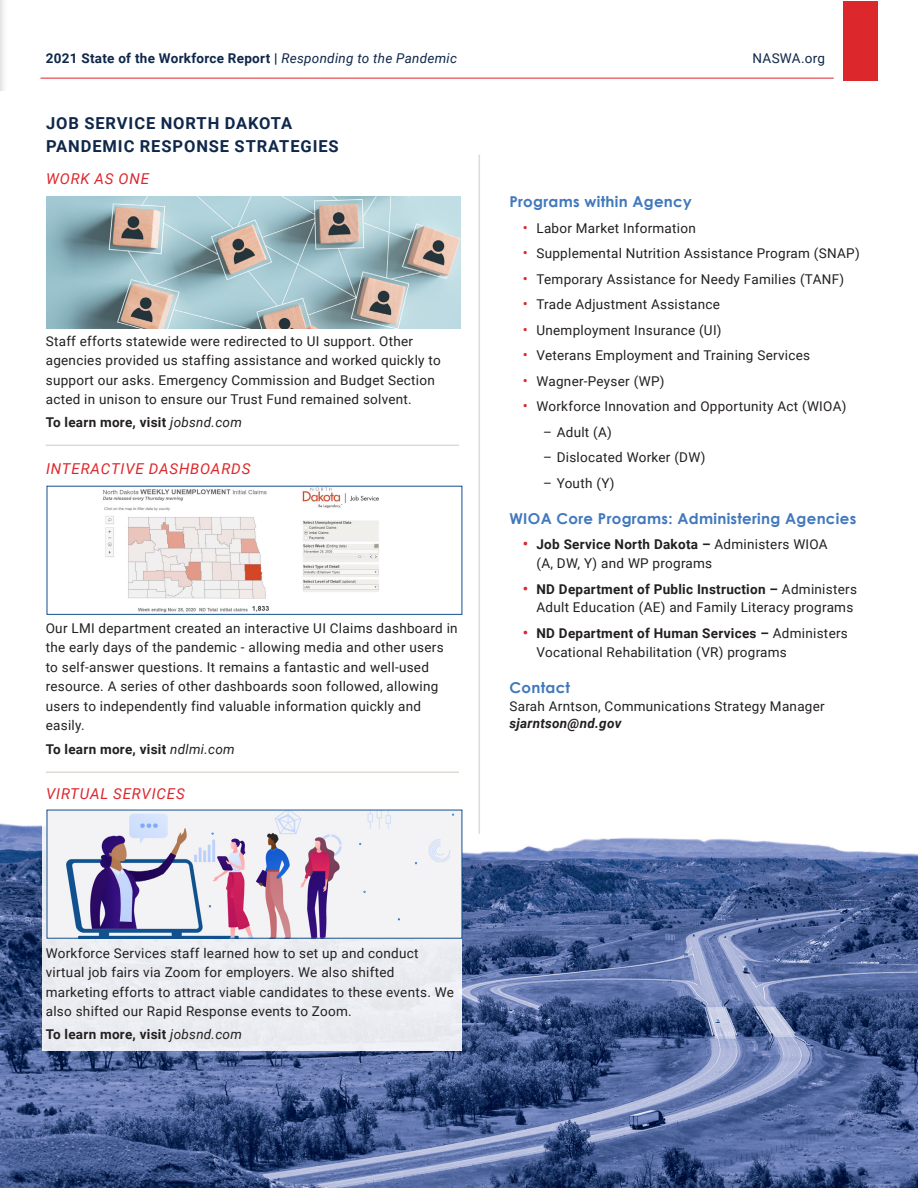
<style>
.page{position:relative;width:918px;height:1188px;background:#fff}
.page>*{position:absolute;margin:0;border:0;box-sizing:border-box;transform-origin:0 0}
.t1{font:700 16.5px "Roboto";letter-spacing:.055em;color:#0f274a}
.t2{font:700 15px "Century Gothic";letter-spacing:.02em;color:#4178bd}
.t3{font:italic 15px "Roboto";letter-spacing:.055em;color:#dc272d}
.Body_Copy{font:13.5px/19.5px "Roboto";letter-spacing:.02em;color:#231f20}
.Body_Copy-2{font:700 13.5px "Roboto";letter-spacing:.02em;color:#231f20}
.t4{font:700 13.5px "Roboto";letter-spacing:.02em;color:#0f274a}
.Body_Copy-3{font:italic 700 13.5px "Roboto";letter-spacing:.02em;color:#231f20}
.t5{font:13.5px "Roboto";letter-spacing:.02em;color:#0f274a}
.s1{font-weight:400;font-style:italic}
.s2{font-size:15px;color:#dc272d}
.s3{font-weight:700;font-size:15px;color:#dc272d}
.s4{font-weight:700}
</style>
<div class="page">
<div style="left:0;top:0;width:8px;height:167px;background:#231f20;opacity:.25"></div>
<hr style="left:0;top:0;width:1px;height:152px;background:#dfdad4">
<div style="left:843px;top:1px;width:35px;height:79px;background:#dc272d"></div>
<hr style="left:40px;top:78px;width:794px;height:1px;background:#dc272d">
<img style="left:0;top:92px;width:918px;height:1096px">
<hr style="left:46px;top:772px;width:413px;height:1px;background:#dfdad4">
<hr style="left:46px;top:445px;width:413px;height:1px;background:#dfdad4">
<hr style="left:479px;top:155px;width:1px;height:679px;background:#dfdad4">
<div style="left:43px;top:810px;width:419px;height:240px;background:#eaecf2"></div>
<img style="left:47px;top:196px;width:414px;height:133px">
<div style="left:47px;top:486px;width:415px;height:128px;background:#fff"></div>
<img style="left:103px;top:488px;width:276px;height:125px">
<div style="left:47px;top:486px;width:415px;height:129px;border:1px solid #124f90"></div>
<img style="left:66px;top:812px;width:388px;height:125px">
<div style="left:47px;top:810px;width:415px;height:129px;border:1px solid #124f90"></div>
<p class="t4" style="left:46px;top:48px;width:413px">2021 State of the Workforce Report | <span class="s1">Responding to the Pandemic</span></p>
<p class="t5" style="left:753px;top:48px;width:74px">NASWA.org</p>
<p class="t1" style="left:46px;top:112px;width:248px">JOB SERVICE NORTH DAKOTA</p>
<p class="t1" style="left:46px;top:135px;width:294px">PANDEMIC RESPONSE STRATEGIES</p>
<p class="t3" style="left:46px;top:168px;width:104px">WORK AS ONE</p>
<p class="Body_Copy" style="left:46px;top:331px;width:397px">Staff efforts statewide were redirected to UI support. Other agencies provided us staffing assistance and worked quickly to support our asks. Emergency Commission and Budget Section acted in unison to ensure our Trust Fund remained solvent.</p>
<p class="Body_Copy-2" style="left:46px;top:413px;width:198px">To learn more, visit <span class="s1">jobsnd.com</span></p>
<p class="t3" style="left:46px;top:458px;width:206px">INTERACTIVE DASHBOARDS</p>
<p class="Body_Copy" style="left:46px;top:618px;width:413px">Our LMI department created an interactive UI Claims dashboard in the early days of the pandemic - allowing media and other users to self-answer questions. It remains a fantastic and well-used resource. A series of other dashboards soon followed, allowing users to independently find valuable information quickly and easily.</p>
<p class="Body_Copy-2" style="left:46px;top:739px;width:190px">To learn more, visit <span class="s1">ndlmi.com</span></p>
<p class="t3" style="left:46px;top:783px;width:140px">VIRTUAL SERVICES</p>
<p class="t2" style="left:509px;top:192px;width:184px">Programs within Agency</p>
<p class="Body_Copy" style="left:523px;top:218px;width:174px"><span class="s2">•</span> Labor Market Information</p>
<p class="Body_Copy" style="left:523px;top:243px;width:338px"><span class="s2">•</span> Supplemental Nutrition Assistance Program (SNAP)</p>
<p class="Body_Copy" style="left:523px;top:269px;width:323px"><span class="s2">•</span> Temporary Assistance for Needy Families (TANF)</p>
<p class="Body_Copy" style="left:523px;top:294px;width:198px"><span class="s2">•</span> Trade Adjustment Assistance</p>
<p class="Body_Copy" style="left:523px;top:320px;width:200px"><span class="s2">•</span> Unemployment Insurance (UI)</p>
<p class="Body_Copy" style="left:523px;top:345px;width:289px"><span class="s2">•</span> Veterans Employment and Training Services</p>
<p class="Body_Copy" style="left:523px;top:371px;width:143px"><span class="s2">•</span> Wagner-Peyser (WP)</p>
<p class="Body_Copy" style="left:523px;top:396px;width:325px"><span class="s2">•</span> Workforce Innovation and Opportunity Act (WIOA)</p>
<p class="Body_Copy" style="left:543px;top:422px;width:70px">– Adult (A)</p>
<p class="Body_Copy" style="left:543px;top:447px;width:164px">– Dislocated Worker (DW)</p>
<p class="Body_Copy" style="left:543px;top:473px;width:73px">– Youth (Y)</p>
<p class="t2" style="left:509px;top:509px;width:348px">WIOA Core Programs: Administering Agencies</p>
<p class="Body_Copy" style="left:536px;top:535px;width:293px;line-height:18.8px;text-indent:-14px"><span class="s3">•</span> <span class="s4">Job Service North Dakota –</span> Administers WIOA (A, DW, Y) and WP programs</p>
<p class="Body_Copy" style="left:523px;top:579px;width:336px;line-height:18.8px;text-align:right"><span class="s3">•</span> <span class="s4">ND Department of Public Instruction –</span> Administers<br>Adult Education (AE) and Family Literacy programs</p>
<p class="Body_Copy" style="left:536px;top:623px;width:313px;line-height:18.8px;text-indent:-14px"><span class="s3">•</span> <span class="s4">ND Department of Human Services –</span> Administers<br>Vocational Rehabilitation (VR) programs</p>
<p class="t2" style="left:509px;top:678px;width:62px">Contact</p>
<p class="Body_Copy" style="left:509px;top:696px;width:317px">Sarah Arntson, Communications Strategy Manager</p>
<p class="Body_Copy-3" style="left:509px;top:714px;width:113px">sjarntson@nd.gov</p>
<p class="Body_Copy" style="left:46px;top:943px;width:410px">Workforce Services staff learned how to set up and conduct virtual job fairs via Zoom for employers. We also shifted marketing efforts to attract viable candidates to these events. We also shifted our Rapid Response events to Zoom.</p>
<p class="Body_Copy-2" style="left:46px;top:1025px;width:198px">To learn more, visit <span class="s1">jobsnd.com</span></p>
</div>
